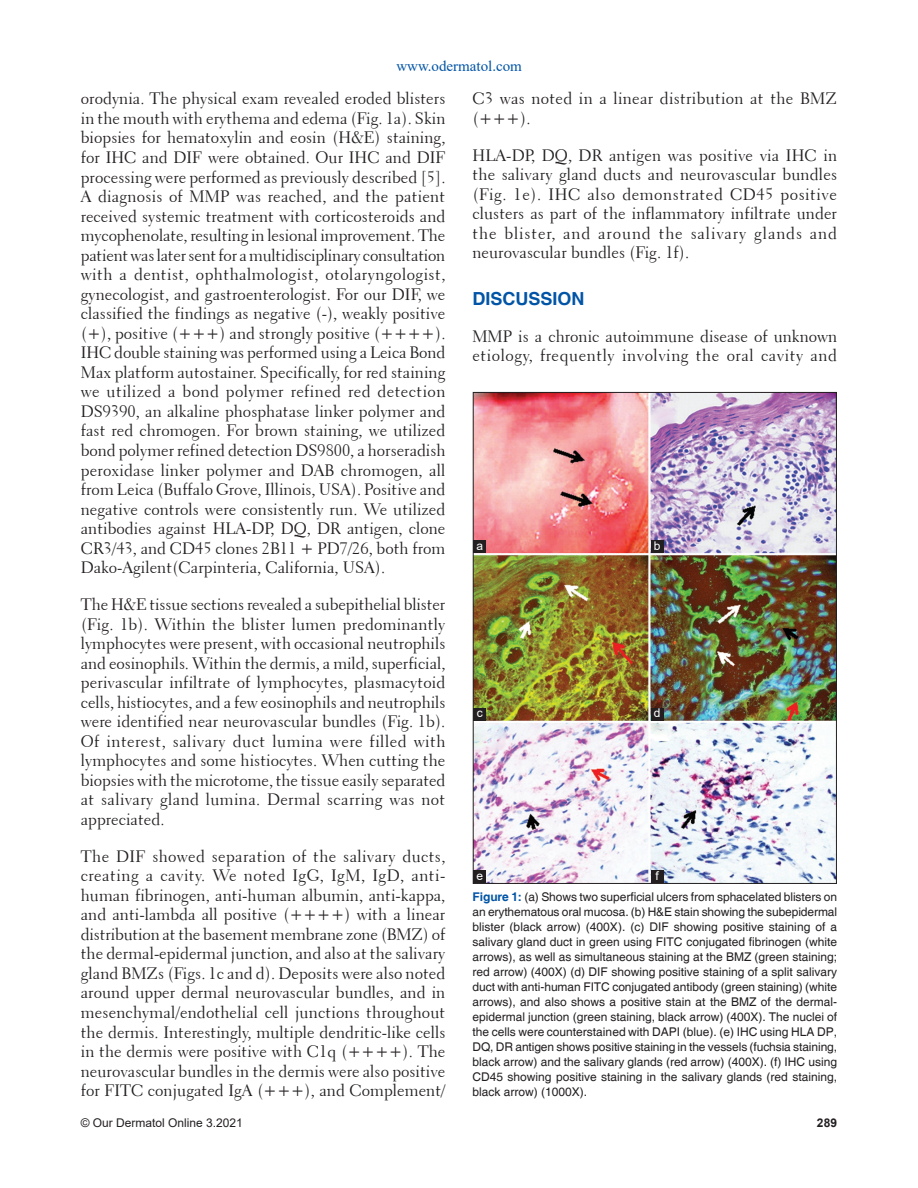
<style>
.page{position:relative;width:918px;height:1188px;background:#fff}
.page>*{position:absolute;margin:0;border:0;box-sizing:border-box;transform-origin:0 0}
.t1{font:700 18px "Helvetica";color:#0154a6}
.t2{font:16.5px/19.5px "Transitional 521 BT Roman A";color:#231f20;text-align:justify}
.t3{font:16.5px/19.5px "Transitional 521 BT Roman A";letter-spacing:.03em;color:#231f20}
.t4{font:15px "Times New Roman";color:#0154a6}
.t5{font:12px/15px "Helvetica";color:#231f20;text-align:justify}
.t6{font:12px "Arial";color:#231f20}
.t7{font:12px "Arial";color:#fff}
.t8{font:700 12px "Arial";color:#231f20}
.s1{font-weight:700;color:#0154a6}
</style>
<div class="page">
<img style="left:475px;top:394px;width:360px;height:488px">
<div style="left:651px;top:540px;width:13px;height:13px;background:#231f20"></div>
<div style="left:651px;top:708px;width:13px;height:13px;background:#231f20"></div>
<div style="left:473px;top:540px;width:13px;height:13px;background:#231f20"></div>
<div style="left:473px;top:708px;width:13px;height:13px;background:#231f20"></div>
<div style="left:473px;top:871px;width:13px;height:12px;background:#231f20"></div>
<div style="left:651px;top:870px;width:13px;height:13px;background:#231f20"></div>
<p class="t4" style="left:396px;top:58px;width:127px">www.odermatol.com</p>
<p class="t2" style="left:81px;top:89px;width:366px">orodynia. The physical exam revealed eroded blisters in the mouth with erythema and edema (Fig. 1a). Skin biopsies for hematoxylin and eosin (H&amp;E) staining, for IHC and DIF were obtained. Our IHC and DIF processing were performed as previously described [5].<br>A diagnosis of MMP was reached, and the patient received systemic treatment with corticosteroids and mycophenolate, resulting in lesional improvement. The patient was later sent for a multidisciplinary consultation with a dentist, ophthalmologist, otolaryngologist, gynecologist, and gastroenterologist. For our DIF, we classified the findings as negative (-), weakly positive (+), positive (+++) and strongly positive (++++).<br>IHC double staining was performed using a Leica Bond Max platform autostainer. Specifically, for red staining we utilized a bond polymer refined red detection DS9390, an alkaline phosphatase linker polymer and fast red chromogen. For brown staining, we utilized bond polymer refined detection DS9800, a horseradish peroxidase linker polymer and DAB chromogen, all from Leica (Buffalo Grove, Illinois, USA). Positive and negative controls were consistently run. We utilized antibodies against HLA-DP, DQ, DR antigen, clone CR3/43, and CD45 clones 2B11 + PD7/26, both from Dako-Agilent(Carpinteria, California, USA).</p>
<p class="t2" style="left:81px;top:595px;width:366px">The H&amp;E tissue sections revealed a subepithelial blister (Fig. 1b). Within the blister lumen predominantly lymphocytes were present, with occasional neutrophils and eosinophils. Within the dermis, a mild, superficial, perivascular infiltrate of lymphocytes, plasmacytoid cells, histiocytes, and a few eosinophils and neutrophils were identified near neurovascular bundles (Fig. 1b).<br>Of interest, salivary duct lumina were filled with lymphocytes and some histiocytes. When cutting the biopsies with the microtome, the tissue easily separated at salivary gland lumina. Dermal scarring was not appreciated.</p>
<p class="t2" style="left:81px;top:846px;width:366px">The DIF showed separation of the salivary ducts, creating a cavity. We noted IgG, IgM, IgD, anti&shy;human fibrinogen, anti-human albumin, anti-kappa, and anti-lambda all positive (++++) with a linear distribution at the basement membrane zone (BMZ) of the dermal-epidermal junction, and also at the salivary gland BMZs (Figs. 1c and d). Deposits were also noted around upper dermal neurovascular bundles, and in mesenchymal/endothelial cell junctions throughout the dermis. Interestingly, multiple dendritic-like cells in the dermis were positive with C1q (++++). The neurovascular bundles in the dermis were also positive for FITC conjugated IgA (+++), and Complement/</p>
<p class="t2" style="left:473px;top:89px;width:366px">C3 was noted in a linear distribution at the BMZ (+++).</p>
<p class="t2" style="left:473px;top:145px;width:366px">HLA-DP, DQ, DR antigen was positive via IHC in the salivary gland ducts and neurovascular bundles (Fig. 1e). IHC also demonstrated CD45 positive clusters as part of the inflammatory infiltrate under the blister, and around the salivary glands and neurovascular bundles (Fig. 1f).</p>
<p class="t1" style="left:472px;top:289px;width:114px">DISCUSSION</p>
<p class="t3" style="left:472px;top:327px;width:366px">MMP is a chronic autoimmune disease of unknown etiology, frequently involving the oral cavity and</p>
<p class="t7" style="left:476px;top:539px;width:8px">a</p>
<p class="t7" style="left:477px;top:707px;width:7px">c</p>
<p class="t7" style="left:654px;top:539px;width:8px">b</p>
<p class="t7" style="left:654px;top:707px;width:8px">d</p>
<p class="t7" style="left:477px;top:869px;width:8px">e</p>
<p class="t7" style="left:656px;top:869px;width:5px">f</p>
<p class="t5" style="left:472px;top:890px;width:366px"><span class="s1">Figure 1:</span> (a) Shows two superficial ulcers from sphacelated blisters on an erythematous oral mucosa. (b) H&amp;E stain showing the subepidermal blister (black arrow) (400X). (c) DIF showing positive staining of a salivary gland duct in green using FITC conjugated fibrinogen (white arrows), as well as simultaneous staining at the BMZ (green staining; red arrow) (400X) (d) DIF showing positive staining of a split salivary duct with anti-human FITC conjugated antibody (green staining) (white arrows), and also shows a positive stain at the BMZ of the dermal&shy;epidermal junction (green staining, black arrow) (400X). The nuclei of the cells were counterstained with DAPI (blue). (e) IHC using HLA DP, DQ, DR antigen shows positive staining in the vessels (fuchsia staining, black arrow) and the salivary glands (red arrow) (400X). (f) IHC using CD45 showing positive staining in the salivary glands (red staining, black arrow) (1000X).</p>
<p class="t6" style="left:81px;top:1116px;width:164px">© Our Dermatol Online 3.2021</p>
<p class="t8" style="left:817px;top:1116px;width:22px">289</p>
</div>
